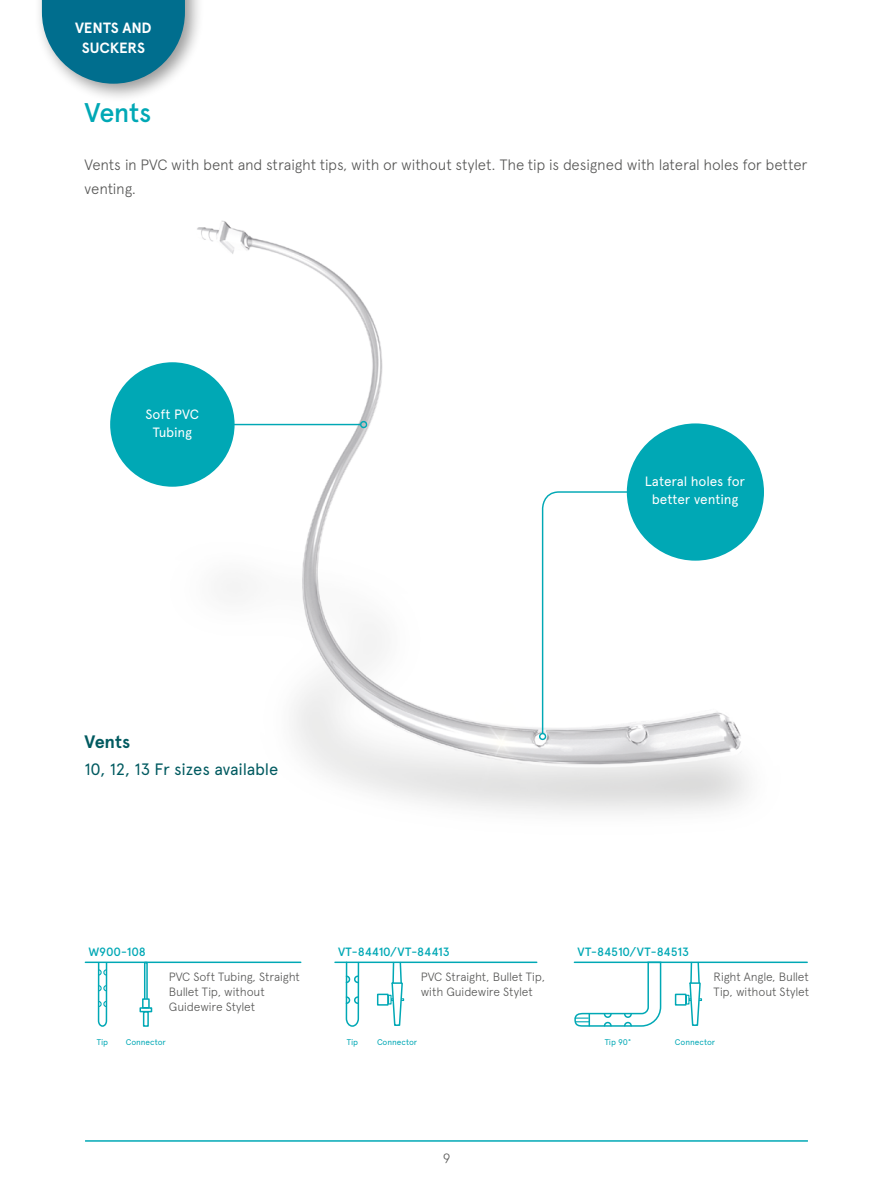
<style>
.page{position:relative;width:893px;height:1191px;background:#fff}
.page>*{position:absolute;margin:0;border:0;box-sizing:border-box;transform-origin:0 0}
.t1{font:500 27px "Apercu Pro";letter-spacing:-.02em;color:#00a8b5}
.t2{font:700 18px "Apercu Pro";color:#005a60}
.t3{font:16.5px "Apercu Pro";letter-spacing:-.01em;color:#005a60}
.t4{font:300 15px/24px "Apercu Pro";letter-spacing:-.015em;color:#575756}
.t5{font:700 14.85px/20.2px "Apercu Pro";letter-spacing:-.01em;color:#fff;text-align:center}
.t6{font:13.5px/18px "Apercu Pro";letter-spacing:-.01em;color:#fff;text-align:center}
.t7{font:300 13.5px "Apercu Pro";color:#575756}
.t8{font:300 12px/15px "Apercu Pro";letter-spacing:-.015em;color:#575756}
.t9{font:500 12px "Apercu Pro";letter-spacing:-.015em;color:#00a8b5}
.t10{font:8.25px "Apercu Pro";letter-spacing:-.01em;color:#00a8b5}
</style>
<div class="page">
<img style="left:133px;top:220px;width:631px;height:593px">
<svg style="left:541px;top:490px;width:111px;height:245px"></svg>
<div style="left:539px;top:733px;width:7px;height:7px;border:1px solid #00a8b5;border-radius:50%"></div>
<svg style="left:230px;top:399px;width:132px;height:27px"></svg>
<div style="left:360px;top:421px;width:7px;height:7px;border:1px solid #00a8b5;border-radius:50%"></div>
<hr style="left:335px;top:961px;width:202px;height:2px;background:#00a8b5">
<hr style="left:574px;top:961px;width:233px;height:2px;background:#00a8b5">
<svg style="left:345px;top:961px;width:15px;height:66px"></svg>
<hr style="left:85px;top:961px;width:216px;height:2px;background:#00a8b5">
<div style="left:144px;top:961px;width:4px;height:45px;border:2px solid #00a8b5"></div>
<svg style="left:142px;top:998px;width:8px;height:9px"></svg>
<div style="left:143px;top:1011px;width:6px;height:15px;border:2px solid #00a8b5"></div>
<div style="left:139px;top:1007px;width:13px;height:5px;border:2px solid #00a8b5"></div>
<svg style="left:97px;top:961px;width:11px;height:66px"></svg>
<svg style="left:391px;top:961px;width:13px;height:65px"></svg>
<div style="left:377px;top:993px;width:12px;height:12px;border:2px solid #00a8b5"></div>
<svg style="left:388px;top:994px;width:4px;height:10px"></svg>
<div style="left:675px;top:993px;width:11px;height:12px;border:2px solid #00a8b5"></div>
<svg style="left:686px;top:961px;width:16px;height:65px"></svg>
<svg style="left:574px;top:961px;width:88px;height:66px"></svg>
<div style="left:110px;top:362px;width:125px;height:125px;background:#00a8b5;border-radius:50%"></div>
<div style="left:627px;top:423px;width:137px;height:137px;background:#00a8b5;border-radius:50%"></div>
<div style="left:34px;top:0;width:171px;height:103px;background:#000;opacity:.4"></div>
<svg style="left:42px;top:0;width:143px;height:84px;background:#29829c"></svg>
<hr style="left:85px;top:1140px;width:723px;height:1px;background:#00a8b5">
<p class="t5" style="left:75px;top:16px;width:78px">VENTS AND<br>SUCKERS</p>
<h1 class="t1" style="left:85px;top:92px;width:68px">Vents</h1>
<p class="t4" style="left:85px;top:151px;width:724px">Vents in PVC with bent and straight tips, with or without stylet. The tip is designed with lateral holes for better venting.</p>
<p class="t6" style="left:146px;top:404px;width:55px">Soft PVC<br>Tubing</p>
<p class="t6" style="left:645px;top:471px;width:102px">Lateral holes for better venting</p>
<h2 class="t2" style="left:85px;top:727px;width:47px">Vents</h2>
<h3 class="t3" style="left:85px;top:756px;width:195px">10, 12, 13 Fr sizes available</h3>
<p class="t9" style="left:88px;top:943px;width:59px">W900-108</p>
<p class="t9" style="left:338px;top:943px;width:113px">VT-84410/VT-84413</p>
<p class="t9" style="left:577px;top:943px;width:113px">VT-84510/VT-84513</p>
<p class="t8" style="left:169px;top:968px;width:133px">PVC Soft Tubing, Straight<br>Bullet Tip, without<br>Guidewire Stylet</p>
<p class="t8" style="left:421px;top:968px;width:126px">PVC Straight, Bullet Tip, with Guidewire Stylet</p>
<p class="t8" style="left:714px;top:968px;width:97px">Right Angle, Bullet<br>Tip, without Stylet</p>
<p class="t10" style="left:97px;top:1035px;width:13px">Tip</p>
<p class="t10" style="left:126px;top:1035px;width:42px">Connector</p>
<p class="t10" style="left:347px;top:1035px;width:13px">Tip</p>
<p class="t10" style="left:377px;top:1035px;width:42px">Connector</p>
<p class="t10" style="left:605px;top:1035px;width:28px">Tip 90°</p>
<p class="t10" style="left:675px;top:1035px;width:42px">Connector</p>
<p class="t7" style="left:443px;top:1148px;width:9px">9</p>
</div>
